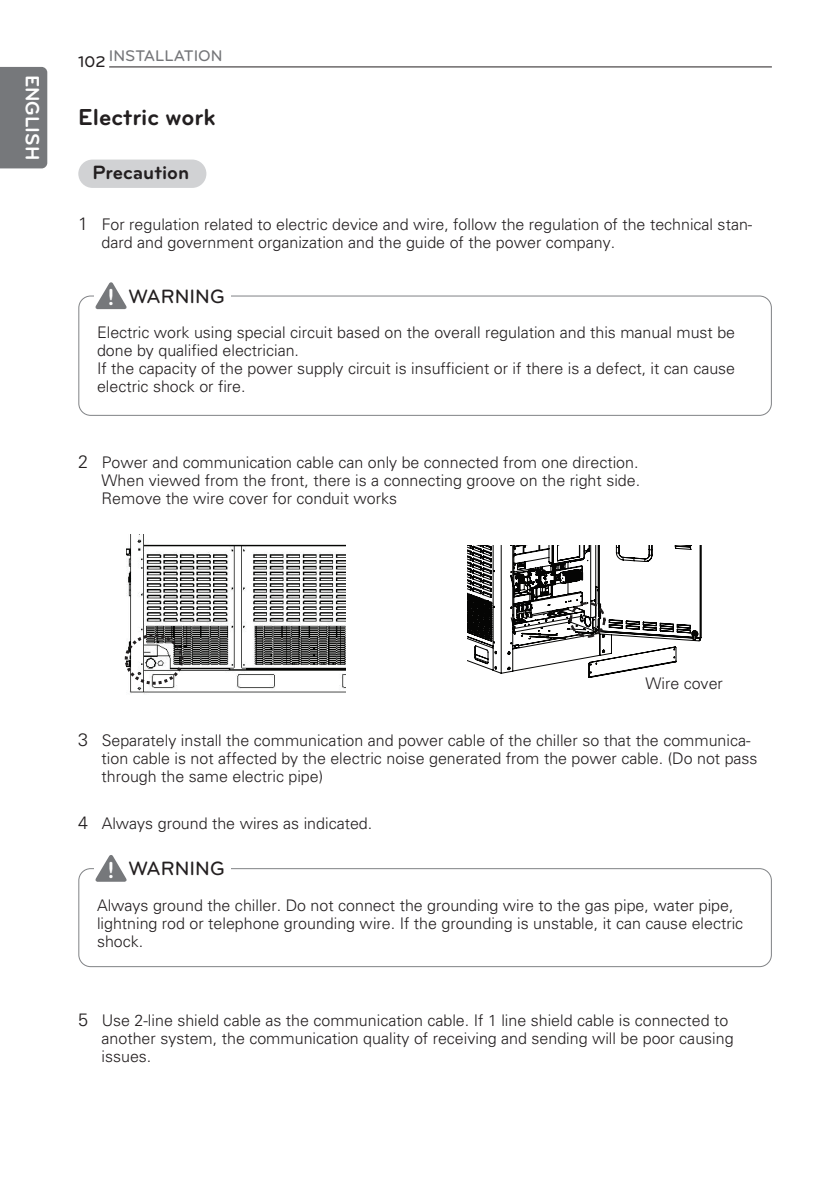
<style>
.page{position:relative;width:840px;height:1191px;background:#fff}
.page>*{position:absolute;margin:0;border:0;box-sizing:border-box;transform-origin:0 0}
.t1{font:700 24px "Bryant LG";color:#231f20}
.t2{font:500 20px "Bryant LG";color:#231f20}
.t3{font:700 20px "Bryant LG";color:#231f20}
.t4{font:700 20px "Bryant LG";color:#fff}
.t5{font:300 16px/18px "Univers";color:#231f20}
.t6{font:500 16px "Bryant LG";color:#757679}
.t7{font:500 16px "Bryant LG";color:#231f20}
.s1{font-size:18px}
.s2{font-weight:700;font-size:24px;color:#fff}
</style>
<div class="page">
<hr style="left:109px;top:67px;width:662px;height:1px;background:#231f20">
<div style="left:0;top:67px;width:47px;height:101px;background:#76787b"></div>
<div style="left:19px;top:68px;width:26px;height:98px;background:#76787b"></div>
<div style="left:78px;top:160px;width:128px;height:28px;background:#d1d2d4;border-radius:14px"></div>
<div style="left:78px;top:295px;width:693px;height:121px;border:2px solid #808285;border-radius:12px"></div>
<div style="left:94px;top:280px;width:137px;height:33px;background:#fff"></div>
<svg style="left:95px;top:282px;width:32px;height:27px"></svg>
<div style="left:78px;top:868px;width:693px;height:99px;border:2px solid #808285;border-radius:12px"></div>
<div style="left:94px;top:852px;width:137px;height:33px;background:#fff"></div>
<svg style="left:95px;top:855px;width:32px;height:26px"></svg>
<img style="left:126px;top:535px;width:219px;height:159px">
<svg style="left:124px;top:632px;width:61px;height:54px"></svg>
<svg style="left:467px;top:546px;width:234px;height:132px"></svg>
<div style="left:569px;top:602px;width:36px;height:36px;border:2px dashed #231f20;border-radius:50%"></div>
<div style="left:645px;top:673px;width:114px;height:24px;background:#fff"></div>
<p class="t4" style="left:39px;top:75px;width:87px;rotate:90deg">ENGLISH</p>
<p class="t6" style="left:109px;top:51px;width:115px">INSTALLATION</p>
<p class="t7" style="left:78px;top:56px;width:29px">102</p>
<h1 class="t1" style="left:78px;top:108px;width:139px">Electric work</h1>
<p class="t3" style="left:92px;top:165px;width:98px">Precaution</p>
<p class="t5" style="left:101px;top:217px;width:652px;text-indent:-23px"><span class="s1">1</span> For regulation related to electric device and wire, follow the regulation of the technical stan&shy;dard and government organization and the guide of the power company.</p>
<p class="t2" style="left:108px;top:289px;width:118px"><span class="s2">!</span> WARNING</p>
<p class="t5" style="left:97px;top:325px;width:639px">Electric work using special circuit based on the overall regulation and this manual must be done by qualified electrician.<br>If the capacity of the power supply circuit is insufficient or if there is a defect, it can cause electric shock or fire.</p>
<p class="t5" style="left:101px;top:454px;width:539px;text-align:justify;text-indent:-23px"><span class="s1">2</span> Power and communication cable can only be connected from one direction.<br>When viewed from the front, there is a connecting groove on the right side.<br>Remove the wire cover for conduit works</p>
<p class="t5" style="left:645px;top:675px;width:79px">Wire cover</p>
<p class="t5" style="left:101px;top:732px;width:657px;text-indent:-23px"><span class="s1">3</span> Separately install the communication and power cable of the chiller so that the communica&shy;tion cable is not affected by the electric noise generated from the power cable. (Do not pass through the same electric pipe)</p>
<p class="t5" style="left:78px;top:815px;width:295px"><span class="s1">4</span> Always ground the wires as indicated.</p>
<p class="t2" style="left:108px;top:861px;width:118px"><span class="s2">!</span> WARNING</p>
<p class="t5" style="left:97px;top:897px;width:647px">Always ground the chiller. Do not connect the grounding wire to the gas pipe, water pipe, lightning rod or telephone grounding wire. If the grounding is unstable, it can cause electric shock.</p>
<p class="t5" style="left:101px;top:1012px;width:633px;text-indent:-23px"><span class="s1">5</span> Use 2-line shield cable as the communication cable. If 1 line shield cable is connected to another system, the communication quality of receiving and sending will be poor causing issues.</p>
</div>
